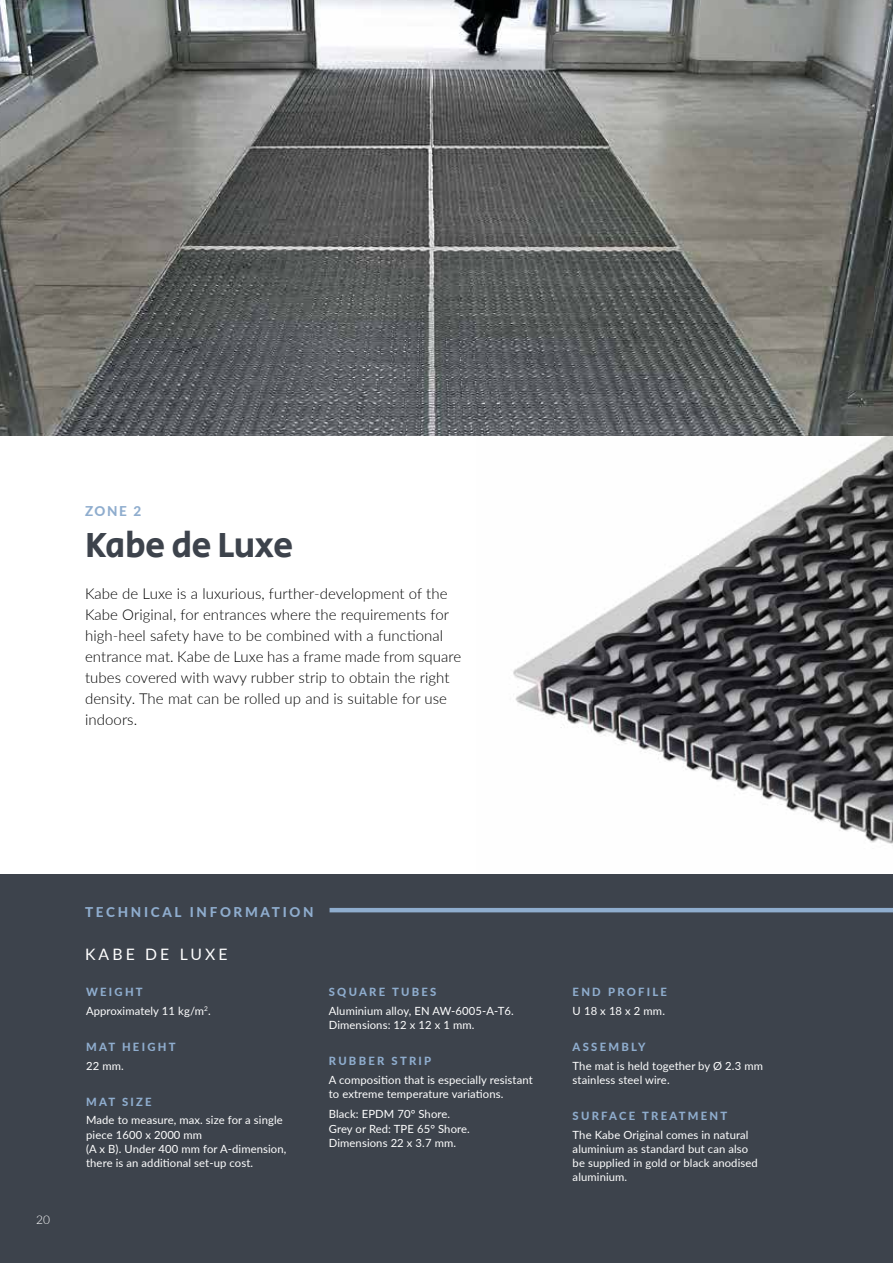
<style>
.page{position:relative;width:893px;height:1263px;background:#fff}
.page>*{position:absolute;margin:0;border:0;box-sizing:border-box;transform-origin:0 0}
.t1{font:36px "Secular One";letter-spacing:-.02em;color:#3d434c}
.t2{font:15.75px "Lato";letter-spacing:.2em;color:#fff}
.t3{font:300 15px/21px "Lato";letter-spacing:.005em;color:#000}
.t4{font:800 13.5px "Lato";letter-spacing:.2em;color:#8fadce}
.t5{font:300 12px "Lato";color:#fff}
.t6{font:11.25px/14.2px "Lato";letter-spacing:.01em;color:#fff}
.t7{font:800 11.25px "Lato";letter-spacing:.2em;color:#8fadce}
.s1{font-weight:800;color:#8fadce}
</style>
<div class="page">
<img style="left:513px;top:436px;width:380px;height:410px">
<div style="left:0;top:874px;width:893px;height:389px;background:#3d434c"></div>
<img style="left:0;top:0;width:893px;height:436px">
<hr style="left:330px;top:908px;width:563px;height:4px;background:#8fadce">
<p class="t4" style="left:85px;top:501px;width:58px">ZONE 2</p>
<h1 class="t1" style="left:85px;top:520px;width:210px">Kabe de Luxe</h1>
<p class="t3" style="left:85px;top:583px;width:378px">Kabe de Luxe is a luxurious, further-development of the Kabe Original, for entrances where the requirements for high-heel safety have to be combined with a functional entrance mat. Kabe de Luxe has a frame made from square tubes covered with wavy rubber strip to obtain the right density. The mat can be rolled up and is suitable for use indoors.</p>
<p class="t5" style="left:36px;top:1211px;width:15px">20</p>
<p class="t4" style="left:85px;top:902px;width:230px">TECHNICAL INFORMATION</p>
<h2 class="t2" style="left:85px;top:943px;width:144px">KABE DE LUXE</h2>
<p class="t6" style="left:86px;top:982px;width:126px;line-height:18.5px"><span class="s1">WEIGHT<br></span>Approximately 11 kg/m<sup>2</sup>.</p>
<p class="t7" style="left:86px;top:1038px;width:91px">MAT HEIGHT</p>
<p class="t6" style="left:86px;top:1058px;width:39px">22 mm.</p>
<p class="t7" style="left:86px;top:1093px;width:67px">MAT SIZE</p>
<p class="t6" style="left:86px;top:1113px;width:202px">Made to measure, max. size for a single piece 1600 x 2000 mm<br>(A x B). Under 400 mm for A-dimension, there is an additional set-up cost.</p>
<p class="t7" style="left:329px;top:984px;width:109px">SQUARE TUBES</p>
<p class="t6" style="left:329px;top:1003px;width:186px">Aluminium alloy, EN AW-6005-A-T6.<br>Dimensions: 12 x 12 x 1 mm.</p>
<p class="t7" style="left:329px;top:1053px;width:104px">RUBBER STRIP</p>
<p class="t6" style="left:329px;top:1072px;width:205px">A composition that is especially resistant to extreme temperature variations.</p>
<p class="t6" style="left:329px;top:1107px;width:142px">Black: EPDM 70° Shore.<br>Grey or Red: TPE 65° Shore.<br>Dimensions 22 x 3.7 mm.</p>
<p class="t7" style="left:573px;top:984px;width:96px">END PROFILE</p>
<p class="t6" style="left:573px;top:1003px;width:94px">U 18 x 18 x 2 mm.</p>
<p class="t7" style="left:573px;top:1039px;width:74px">ASSEMBLY</p>
<p class="t6" style="left:573px;top:1058px;width:192px">The mat is held together by Ø 2.3 mm stainless steel wire.</p>
<p class="t7" style="left:573px;top:1108px;width:156px">SURFACE TREATMENT</p>
<p class="t6" style="left:573px;top:1127px;width:187px">The Kabe Original comes in natural aluminium as standard but can also be supplied in gold or black anodised aluminium.</p>
</div>
